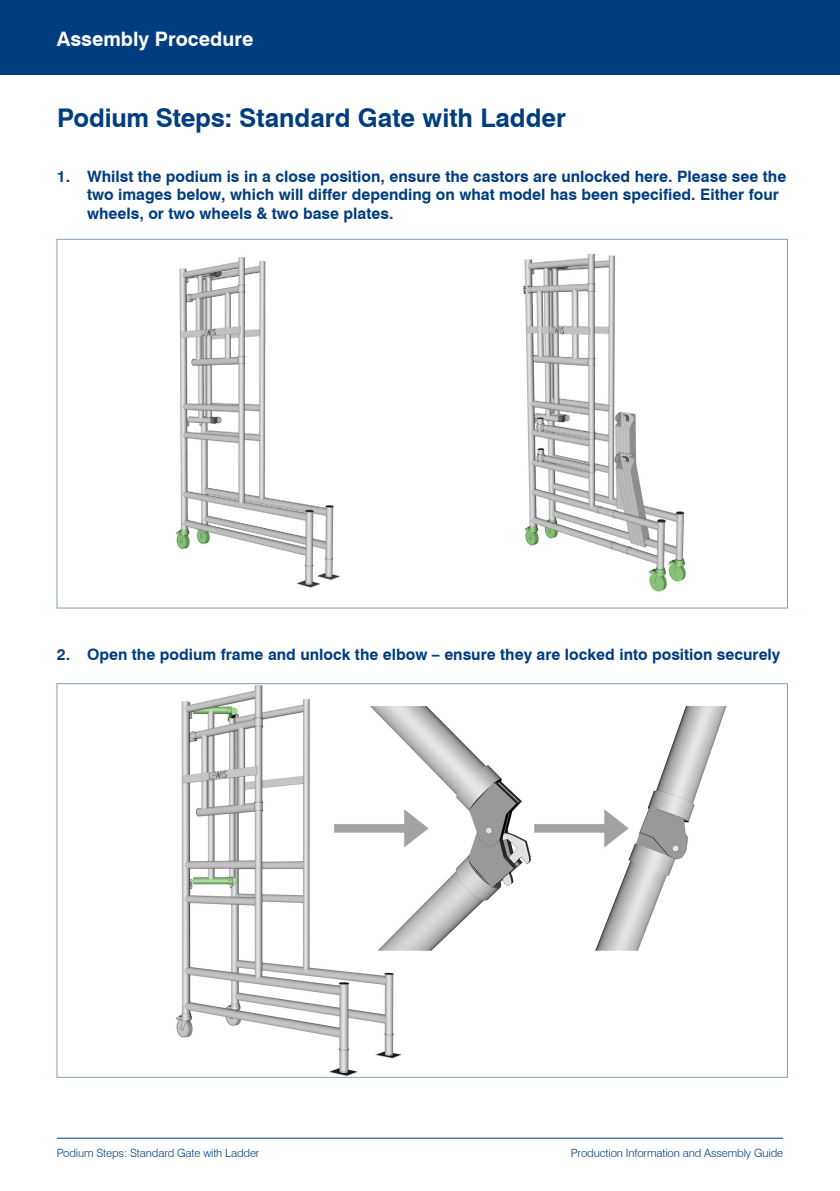
<style>
.page{position:relative;width:840px;height:1191px;background:#fff}
.page>*{position:absolute;margin:0;border:0;box-sizing:border-box;transform-origin:0 0}
.Product_Title{font:700 25.8px "Swiss 721 BT";color:#013e7f}
.Subtitle{font:700 19.8px "Swiss 721 BT";color:#fff}
.Product_Titles{font:700 15.8px/18.6px "Swiss 721 BT";color:#013e7f}
.t1{font:300 11.4px "Swiss 721 BT";letter-spacing:-.01em;color:#013e7f}
</style>
<div class="page">
<div style="left:0;top:0;width:839px;height:75px;background:#013e7f"></div>
<hr style="left:57px;top:1137px;width:725px;height:1px;background:#013e7f">
<div style="left:57px;top:239px;width:730px;height:369px;background:#fff;border:1px solid #809fbf"></div>
<img style="left:175px;top:685px;width:552px;height:390px">
<img style="left:176px;top:256px;width:164px;height:332px">
<img style="left:522px;top:253px;width:164px;height:339px">
<p class="Subtitle" style="left:57px;top:26px;width:198px">Assembly Procedure</p>
<p class="Product_Title" style="left:57px;top:102px;width:510px">Podium Steps: Standard Gate with Ladder</p>
<p class="Product_Titles" style="left:87px;top:166px;width:700px;text-indent:-30px">1. Whilst the podium is in a close position, ensure the castors are unlocked here. Please see the two images below, which will differ depending on what model has been specified. Either four wheels, or two wheels &amp; two base plates.</p>
<p class="Product_Titles" style="left:57px;top:645px;width:724px">2. Open the podium frame and unlock the elbow – ensure they are locked into position securely</p>
<p class="t1" style="left:57px;top:1146px;width:204px">Podium Steps: Standard Gate with Ladder</p>
<p class="t1" style="left:570px;top:1146px;width:214px">Production Information and Assembly Guide</p>
</div>
